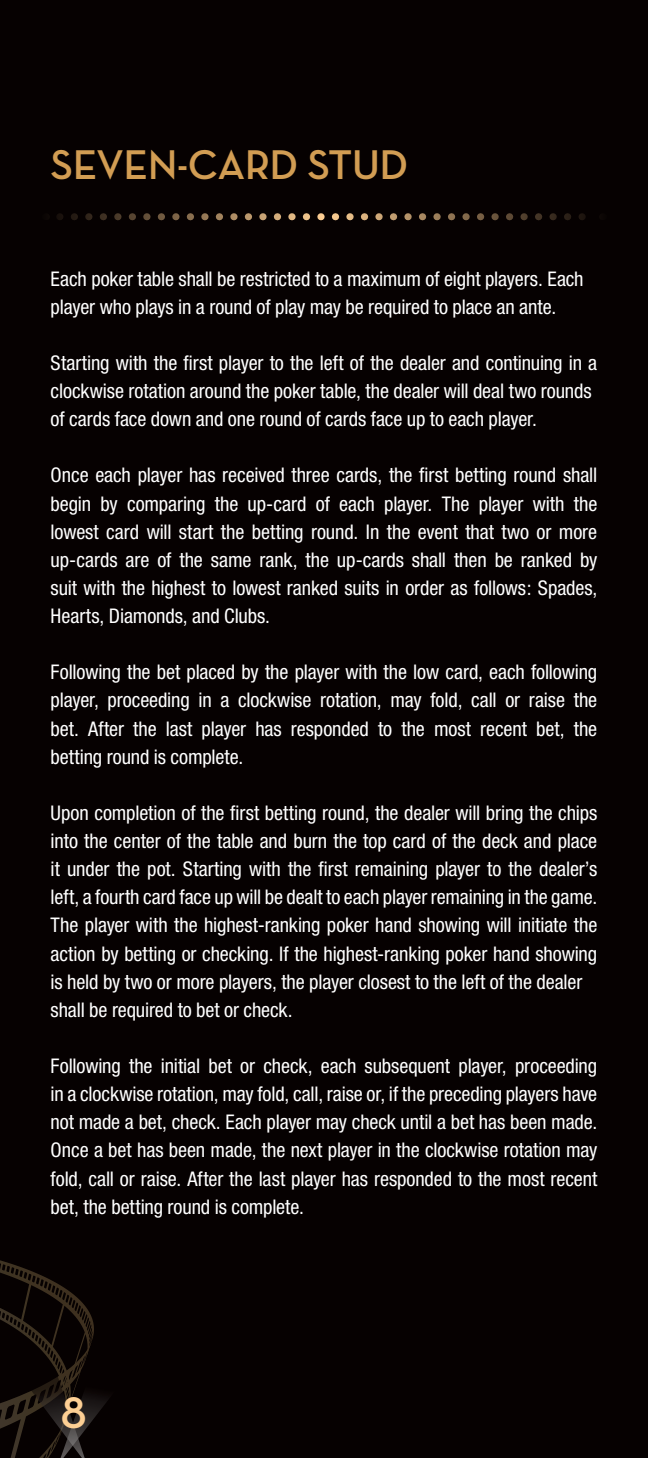
<style>
.page{position:relative;width:648px;height:1458px;background:#060101}
.page>*{position:absolute;margin:0;border:0;box-sizing:border-box;transform-origin:0 0}
.t1{font:700 45px "Neutra Disp";color:#fdcf94}
.t2{font:700 42.3px "Neutra Disp";color:#d29d53}
.t3{font:condensed 20.25px/28.1px "Helvetica Neue";letter-spacing:-.005em;color:#fff;text-align:justify}
</style>
<div class="page">
<svg style="left:60px;top:213px;width:526px;height:7px"></svg>
<svg style="left:0;top:1260px;width:109px;height:198px"></svg>
<p class="t2" style="left:51px;top:141px;width:359px">SEVEN-CARD STUD</p>
<p class="t3" style="left:51px;top:264px;width:535px">Each poker table shall be restricted to a maximum of eight players. Each</p>
<p class="t3" style="left:51px;top:292px;width:507px">player who plays in a round of play may be required to place an ante.</p>
<p class="t3" style="left:51px;top:349px;width:548px">Starting with the first player to the left of the dealer and continuing in a clockwise rotation around the poker table, the dealer will deal two rounds</p>
<p class="t3" style="left:51px;top:405px;width:488px">of cards face down and one round of cards face up to each player.</p>
<p class="t3" style="left:51px;top:461px;width:548px">Once each player has received three cards, the first betting round shall begin by comparing the up-card of each player. The player with the lowest card will start the betting round. In the event that two or more up-cards are of the same rank, the up-cards shall then be ranked by suit with the highest to lowest ranked suits in order as follows: Spades, Hearts, Diamonds, and Clubs.</p>
<p class="t3" style="left:51px;top:658px;width:548px">Following the bet placed by the player with the low card, each following player, proceeding in a clockwise rotation, may fold, call or raise the bet. After the last player has responded to the most recent bet, the betting round is complete.</p>
<p class="t3" style="left:51px;top:799px;width:548px">Upon completion of the first betting round, the dealer will bring the chips into the center of the table and burn the top card of the deck and place it under the pot. Starting with the first remaining player to the dealer’s left, a fourth card face up will be dealt to each player remaining in the game.<br>The player with the highest-ranking poker hand showing will initiate the action by betting or checking. If the highest-ranking poker hand showing is held by two or more players, the player closest to the left of the dealer</p>
<p class="t3" style="left:51px;top:995px;width:244px">shall be required to bet or check.</p>
<p class="t3" style="left:51px;top:1052px;width:548px">Following the initial bet or check, each subsequent player, proceeding in a clockwise rotation, may fold, call, raise or, if the preceding players have not made a bet, check. Each player may check until a bet has been made.<br>Once a bet has been made, the next player in the clockwise rotation may fold, call or raise. After the last player has responded to the most recent bet, the betting round is complete.</p>
<p class="t1" style="left:60px;top:1387px;width:28px">8</p>
</div>
